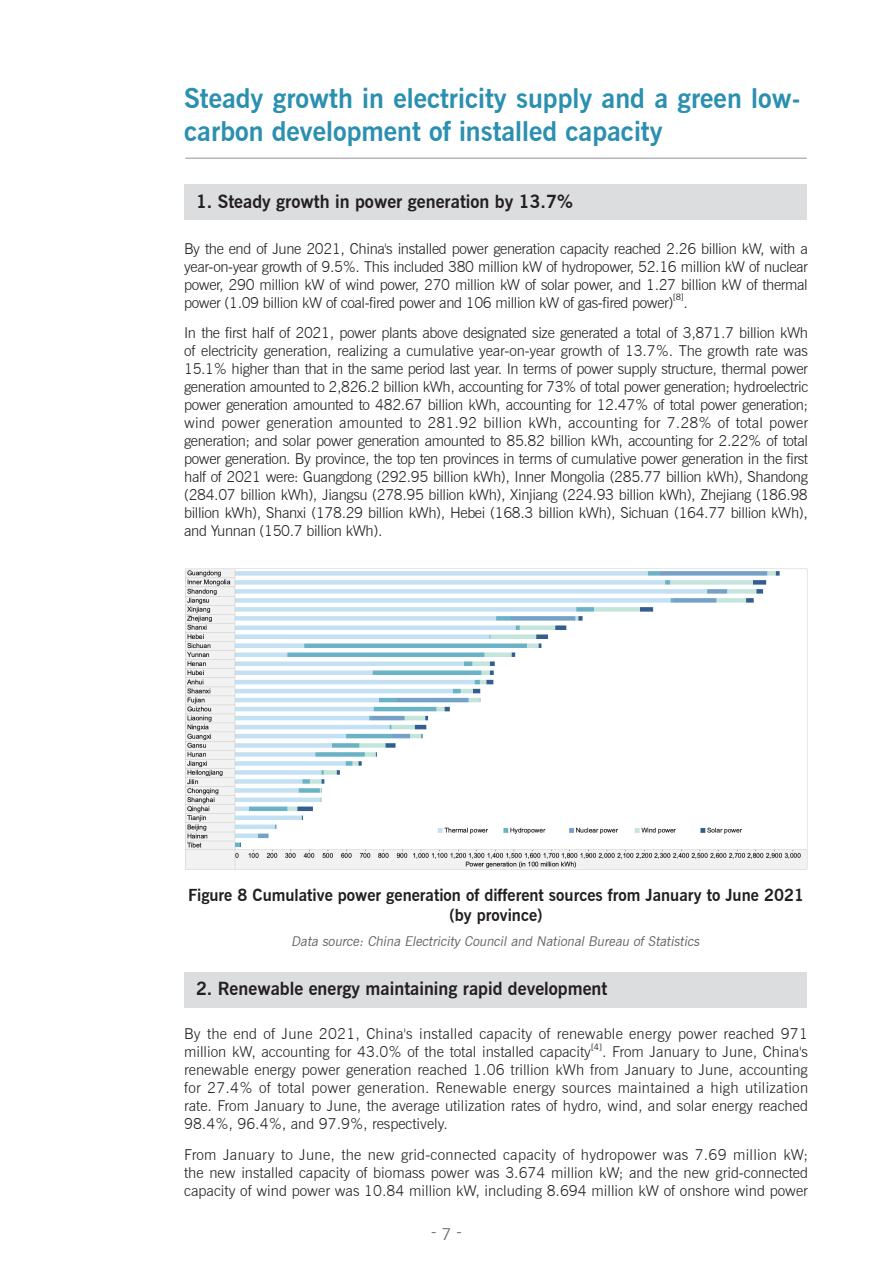
<style>
.page{position:relative;width:893px;height:1263px;background:#fff}
.page>*{position:absolute;margin:0;border:0;box-sizing:border-box;transform-origin:0 0}
.t1{font:700 27px/32.4px "News Gothic BT";color:#2b90b0}
.t2{font:700 18px "News Gothic BT";color:#231f20}
.t3{font:700 16.5px/19.8px "News Gothic BT";color:#231f20;text-align:center}
.t4{font:16.5px "News Gothic BT";color:#6a7172}
.t5{font:300 15px/18px "News Gothic BT";color:#231f20;text-align:justify}
.t6{font:italic 13.5px "News Gothic BT";color:#636366}
.t7{font:8.7px "News Gothic BT";color:#231f20}
</style>
<div class="page">
<div style="left:184px;top:972px;width:622px;height:35px;background:#dcdddf"></div>
<div style="left:184px;top:184px;width:622px;height:36px;background:#dcdddf"></div>
<hr style="left:185px;top:158px;width:622px;height:1px;background:#939393">
<img style="left:185px;top:568px;width:623px;height:302px">
<p class="t1" style="left:184px;top:82px;width:618px">Steady growth in electricity supply and a green low&shy;carbon development of installed capacity</p>
<p class="t2" style="left:196px;top:190px;width:378px">1. Steady growth in power generation by 13.7%</p>
<p class="t5" style="left:184px;top:239px;width:625px">By the end of June 2021, China's installed power generation capacity reached 2.26 billion kW, with a year-on-year growth of 9.5%. This included 380 million kW of hydropower, 52.16 million kW of nuclear power, 290 million kW of wind power, 270 million kW of solar power, and 1.27 billion kW of thermal power (1.09 billion kW of coal-fired power and 106 million kW of gas-fired power)</p>
<p class="t7" style="left:673px;top:292px;width:12px">[8]</p>
<p class="t5" style="left:683px;top:293px;width:6px">.</p>
<p class="t5" style="left:184px;top:324px;width:626px">In the first half of 2021, power plants above designated size generated a total of 3,871.7 billion kWh of electricity generation, realizing a cumulative year-on-year growth of 13.7%. The growth rate was 15.1% higher than that in the same period last year. In terms of power supply structure, thermal power generation amounted to 2,826.2 billion kWh, accounting for 73% of total power generation; hydroelectric power generation amounted to 482.67 billion kWh, accounting for 12.47% of total power generation; wind power generation amounted to 281.92 billion kWh, accounting for 7.28% of total power generation; and solar power generation amounted to 85.82 billion kWh, accounting for 2.22% of total power generation. By province, the top ten provinces in terms of cumulative power generation in the first half of 2021 were: Guangdong (292.95 billion kWh), Inner Mongolia (285.77 billion kWh), Shandong (284.07 billion kWh), Jiangsu (278.95 billion kWh), Xinjiang (224.93 billion kWh), Zhejiang (186.98 billion kWh), Shanxi (178.29 billion kWh), Hebei (168.3 billion kWh), Sichuan (164.77 billion kWh), and Yunnan (150.7 billion kWh).</p>
<p class="t3" style="left:188px;top:885px;width:617px">Figure 8 Cumulative power generation of different sources from January to June 2021 (by province)</p>
<p class="t6" style="left:291px;top:933px;width:413px">Data source: China Electricity Council and National Bureau of Statistics</p>
<p class="t2" style="left:196px;top:977px;width:413px">2. Renewable energy maintaining rapid development</p>
<p class="t5" style="left:184px;top:1025px;width:625px">By the end of June 2021, China's installed capacity of renewable energy power reached 971 million kW, accounting for 43.0% of the total installed capacity</p>
<p class="t7" style="left:591px;top:1042px;width:12px">[4]</p>
<p class="t5" style="left:184px;top:1043px;width:626px;text-indent:418px">. From January to June, China's renewable energy power generation reached 1.06 trillion kWh from January to June, accounting for 27.4% of total power generation. Renewable energy sources maintained a high utilization rate. From January to June, the average utilization rates of hydro, wind, and solar energy reached 98.4%, 96.4%, and 97.9%, respectively.</p>
<p class="t5" style="left:184px;top:1145px;width:625px">From January to June, the new grid-connected capacity of hydropower was 7.69 million kW; the new installed capacity of biomass power was 3.674 million kW; and the new grid-connected capacity of wind power was 10.84 million kW, including 8.694 million kW of onshore wind power</p>
<p class="t4" style="left:431px;top:1221px;width:32px">- 7 -</p>
</div>
